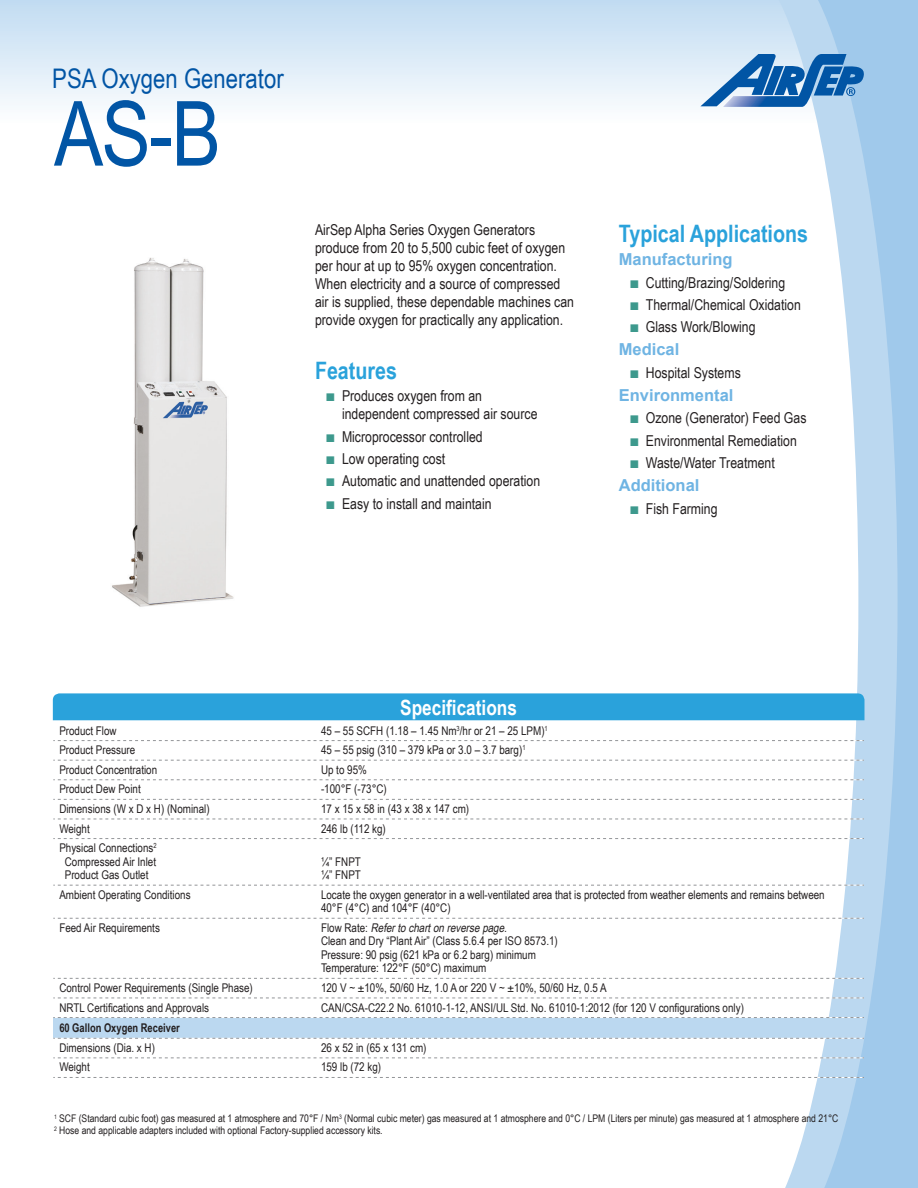
<style>
.page{position:relative;width:918px;height:1188px;background:#fff}
.page>*{position:absolute;margin:0;border:0;box-sizing:border-box;transform-origin:0 0}
.t1{font:90px "Arial Narrow";color:#0155a5}
.t2{font:27px "Arial Narrow";color:#0155a5}
.Large_Subhead{font:700 24px "Arial Narrow";color:#2aa2db}
.Table_Headings{font:700 21px "Arial Narrow";color:#fff}
.Small_Subheads{font:700 16.5px "Arial";color:#6fb4e3}
.Paragraphs{font:15px/18px "Arial Narrow";color:#231f20}
.Specs_Table{font:12px/13.5px "Arial Narrow";color:#231f20}
.Specs_Table-2{font:italic 12px "Arial Narrow";color:#231f20}
.Titles{font:700 12px "Arial Narrow";color:#231f20;scale:.95 1}
.t3{font:10.5px/12px "Arial Narrow";color:#231f20}
.s1{font-family:"Arial";font-size:16.5px;color:#3d998d}
.s2{font-style:normal}
</style>
<div class="page">
<div style="left:0;top:0;width:918px;height:125px;background:linear-gradient(to bottom,#c0dbf1,#fefefe)"></div>
<svg style="left:770px;top:0;width:40px;height:1188px"></svg>
<svg style="left:810px;top:0;width:108px;height:1188px"></svg>
<svg style="left:700px;top:54px;width:164px;height:53px"></svg>
<div style="left:53px;top:1018px;width:811px;height:20px;background:#bbd8f0"></div>
<svg style="left:53px;top:740px;width:811px;height:1px"></svg>
<svg style="left:53px;top:760px;width:811px;height:1px"></svg>
<svg style="left:53px;top:779px;width:811px;height:1px"></svg>
<svg style="left:53px;top:799px;width:811px;height:1px"></svg>
<svg style="left:53px;top:819px;width:811px;height:1px"></svg>
<svg style="left:53px;top:838px;width:811px;height:1px"></svg>
<svg style="left:53px;top:885px;width:811px;height:1px"></svg>
<svg style="left:53px;top:918px;width:811px;height:1px"></svg>
<svg style="left:53px;top:978px;width:811px;height:1px"></svg>
<svg style="left:53px;top:998px;width:811px;height:1px"></svg>
<svg style="left:53px;top:1017px;width:811px;height:1px"></svg>
<svg style="left:53px;top:1038px;width:811px;height:1px"></svg>
<svg style="left:53px;top:1058px;width:811px;height:1px"></svg>
<svg style="left:53px;top:1077px;width:811px;height:1px"></svg>
<div style="left:53px;top:693px;width:811px;height:27px;background:#2aa2db"></div>
<img style="left:112px;top:257px;width:122px;height:350px">
<p class="t2" style="left:52px;top:59px;width:233px">PSA Oxygen Generator</p>
<p class="t1" style="left:54px;top:68px;width:168px">AS-B</p>
<p class="Paragraphs" style="left:315px;top:221px;width:261px">AirSep Alpha Series Oxygen Generators produce from 20 to 5,500 cubic feet of oxygen per hour at up to 95% oxygen concentration.<br>When electricity and a source of compressed air is supplied, these dependable machines can provide oxygen for practically any application.</p>
<p class="Large_Subhead" style="left:315px;top:352px;width:84px">Features</p>
<p class="Paragraphs" style="left:342px;top:386px;width:197px;text-indent:-16px"><span class="s1">■</span> Produces oxygen from an independent compressed air source</p>
<p class="Paragraphs" style="left:326px;top:427px;width:159px"><span class="s1">■</span> Microprocessor controlled</p>
<p class="Paragraphs" style="left:326px;top:449px;width:121px"><span class="s1">■</span> Low operating cost</p>
<p class="Paragraphs" style="left:326px;top:471px;width:216px"><span class="s1">■</span> Automatic and unattended operation</p>
<p class="Paragraphs" style="left:326px;top:494px;width:168px"><span class="s1">■</span> Easy to install and maintain</p>
<p class="Large_Subhead" style="left:619px;top:215px;width:191px">Typical Applications</p>
<p class="Small_Subheads" style="left:619px;top:249px;width:115px">Manufacturing</p>
<p class="Paragraphs" style="left:629px;top:273px;width:157px"><span class="s1">■</span> Cutting/Brazing/Soldering</p>
<p class="Paragraphs" style="left:629px;top:295px;width:173px"><span class="s1">■</span> Thermal/Chemical Oxidation</p>
<p class="Paragraphs" style="left:629px;top:317px;width:128px"><span class="s1">■</span> Glass Work/Blowing</p>
<p class="Small_Subheads" style="left:619px;top:339px;width:62px">Medical</p>
<p class="Paragraphs" style="left:629px;top:363px;width:113px"><span class="s1">■</span> Hospital Systems</p>
<p class="Small_Subheads" style="left:619px;top:384px;width:116px">Environmental</p>
<p class="Paragraphs" style="left:629px;top:409px;width:179px"><span class="s1">■</span> Ozone (Generator) Feed Gas</p>
<p class="Paragraphs" style="left:629px;top:431px;width:169px"><span class="s1">■</span> Environmental Remediation</p>
<p class="Paragraphs" style="left:629px;top:453px;width:147px"><span class="s1">■</span> Waste/Water Treatment</p>
<p class="Small_Subheads" style="left:619px;top:475px;width:82px">Additional</p>
<p class="Paragraphs" style="left:629px;top:499px;width:90px"><span class="s1">■</span> Fish Farming</p>
<p class="Table_Headings" style="left:400px;top:691px;width:118px">Specifications</p>
<p class="Specs_Table" style="left:59px;top:723px;width:59px">Product Flow</p>
<p class="Specs_Table" style="left:321px;top:723px;width:228px">45 – 55 SCFH (1.18 – 1.45 Nm<sup>3</sup>/hr or 21 – 25 LPM)<sup>1</sup></p>
<p class="Specs_Table" style="left:59px;top:743px;width:78px">Product Pressure</p>
<p class="Specs_Table" style="left:321px;top:743px;width:206px">45 – 55 psig (310 – 379 kPa or 3.0 – 3.7 barg)<sup>1</sup></p>
<p class="Specs_Table" style="left:59px;top:762px;width:99px">Product Concentration</p>
<p class="Specs_Table" style="left:321px;top:762px;width:47px">Up to 95%</p>
<p class="Specs_Table" style="left:59px;top:782px;width:83px">Product Dew Point</p>
<p class="Specs_Table" style="left:321px;top:782px;width:67px">-100°F (-73°C)</p>
<p class="Specs_Table" style="left:59px;top:802px;width:152px">Dimensions (W x D x H) (Nominal)</p>
<p class="Specs_Table" style="left:321px;top:802px;width:150px">17 x 15 x 58 in (43 x 38 x 147 cm)</p>
<p class="Specs_Table" style="left:59px;top:821px;width:32px">Weight</p>
<p class="Specs_Table" style="left:321px;top:821px;width:66px">246 lb (112 kg)</p>
<p class="Specs_Table" style="left:59px;top:841px;width:99px">Physical Connections<sup>2</sup></p>
<p class="Specs_Table" style="left:65px;top:854px;width:93px">Compressed Air Inlet<br>Product Gas Outlet</p>
<p class="Specs_Table" style="left:321px;top:854px;width:41px">¼” FNPT</p>
<p class="Specs_Table" style="left:321px;top:868px;width:41px">¼” FNPT</p>
<p class="Specs_Table" style="left:59px;top:887px;width:133px">Ambient Operating Conditions</p>
<p class="Specs_Table" style="left:321px;top:887px;width:505px">Locate the oxygen generator in a well-ventilated area that is protected from weather elements and remains between<br>40°F (4°C) and 104°F (40°C)</p>
<p class="Specs_Table" style="left:59px;top:920px;width:102px">Feed Air Requirements</p>
<p class="Specs_Table-2" style="left:321px;top:919px;width:190px"><span class="s2">F l o w R a t e :</span> Refertochartonreversepage.</p>
<p class="Specs_Table" style="left:321px;top:934px;width:238px">Clean and Dry “Plant Air” (Class 5.6.4 per ISO 8573.1)</p>
<p class="Specs_Table" style="left:321px;top:947px;width:216px">Pressure: 90 psig (621 kPa or 6.2 barg) minimum</p>
<p class="Specs_Table" style="left:321px;top:961px;width:167px">Temperature: 122°F (50°C) maximum</p>
<p class="Specs_Table" style="left:59px;top:981px;width:195px">Control Power Requirements (Single Phase)</p>
<p class="Specs_Table" style="left:321px;top:981px;width:287px">120 V ~ ±10%, 50/60 Hz, 1.0 A or 220 V ~ ±10%, 50/60 Hz, 0.5 A</p>
<p class="Specs_Table" style="left:59px;top:1000px;width:151px">NRTL Certifications and Approvals</p>
<p class="Specs_Table" style="left:321px;top:1000px;width:424px">CAN/CSA-C22.2 No. 61010-1-12, ANSI/UL Std. No. 61010-1:2012 (for 120 V configurations only)</p>
<p class="Titles" style="left:59px;top:1019px;width:128px">60 Gallon Oxygen Receiver</p>
<p class="Specs_Table" style="left:59px;top:1040px;width:97px">Dimensions (Dia. x H)</p>
<p class="Specs_Table" style="left:321px;top:1040px;width:107px">26 x 52 in (65 x 131 cm)</p>
<p class="Specs_Table" style="left:59px;top:1060px;width:32px">Weight</p>
<p class="Specs_Table" style="left:321px;top:1060px;width:62px">159 lb (72 kg)</p>
<p class="t3" style="left:54px;top:1112px;width:786px"><sup>1</sup> SCF (Standard cubic foot) gas measured at 1 atmosphere and 70°F / Nm<sup>3</sup> (Normal cubic meter) gas measured at 1 atmosphere and 0°C / LPM (Liters per minute) gas measured at 1 atmosphere and 21°C<br><sup>2</sup> Hose and applicable adapters included with optional Factory-supplied accessory kits.</p>
</div>
